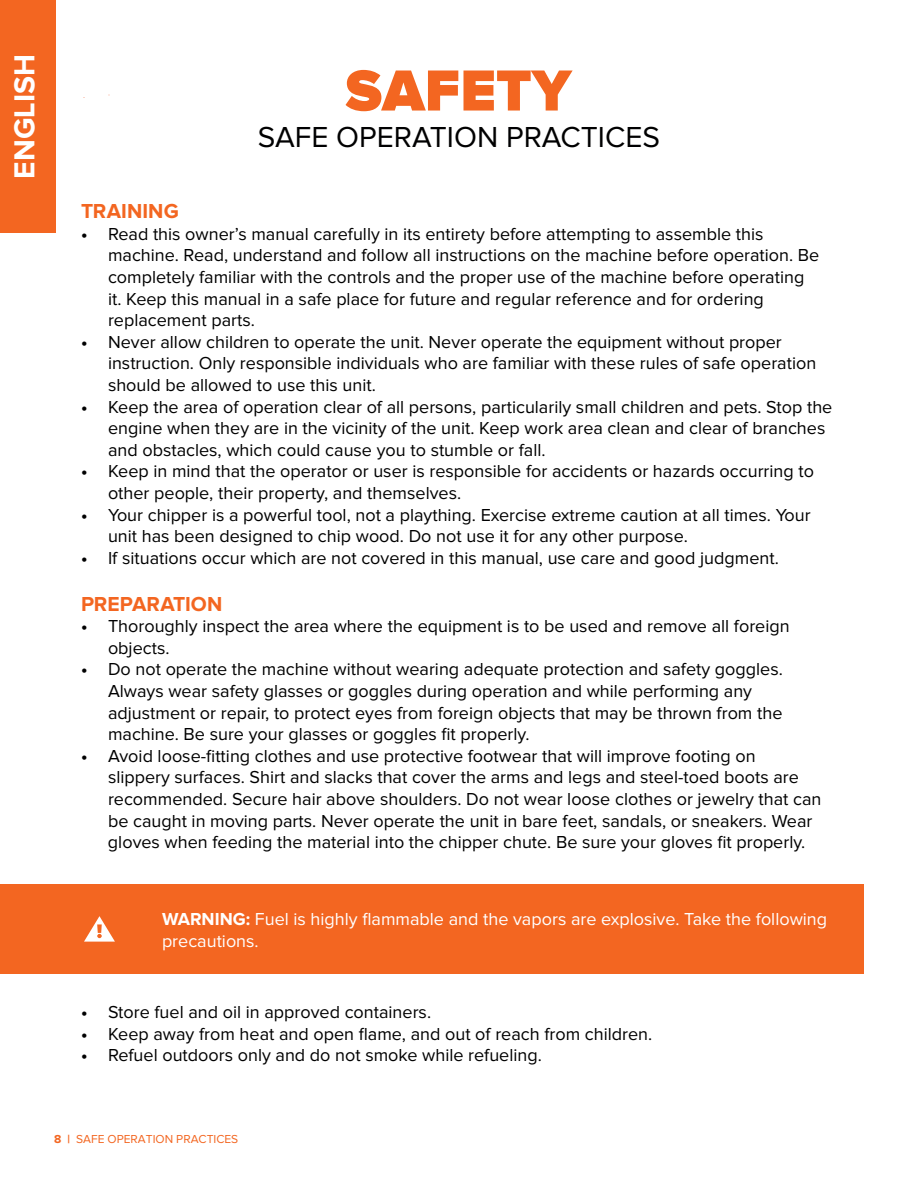
<style>
.page{position:relative;width:918px;height:1188px;background:#fff}
.page>*{position:absolute;margin:0;border:0;box-sizing:border-box;transform-origin:0 0}
.t1{font:900 60px "Proxima Nova";color:#f36621}
.t2{font:30px "Proxima Nova";color:#000001}
.t3{font:700 30px "Proxima Nova";color:#fff}
.t4{font:700 21px "Proxima Nova";color:#f36621}
.t5{font:18px/21.6px "Proxima Nova";letter-spacing:-.015em;color:#000001}
.t6{font:18px/21.6px "Proxima Nova";color:#fff}
.t7{font:12px "Proxima Nova";color:#f36621}
.s1{font-weight:700}
</style>
<div class="page">
<div style="left:0;top:0;width:55px;height:233px;background:#f36621"></div>
<div style="left:0;top:884px;width:864px;height:90px;background:#f36621"></div>
<svg style="left:84px;top:916px;width:31px;height:26px"></svg>
<h2 class="t3" style="left:11px;top:179px;width:126px;rotate:-90deg">ENGLISH</h2>
<h1 class="t1" style="left:345px;top:63px;width:228px">SAFETY</h1>
<h2 class="t2" style="left:258px;top:119px;width:404px">SAFE OPERATION PRACTICES</h2>
<p class="t4" style="left:81px;top:202px;width:99px">TRAINING</p>
<p class="t5" style="left:108px;top:223px;width:713px;text-indent:-27px"><span class="s1">•</span> Read this owner’s manual carefully in its entirety before attempting to assemble this machine. Read, understand and follow all instructions on the machine before operation. Be completely familiar with the controls and the proper use of the machine before operating it. Keep this manual in a safe place for future and regular reference and for ordering replacement parts.</p>
<p class="t5" style="left:108px;top:331px;width:710px;text-indent:-27px"><span class="s1">•</span> Never allow children to operate the unit. Never operate the equipment without proper instruction. Only responsible individuals who are familiar with these rules of safe operation should be allowed to use this unit.</p>
<p class="t5" style="left:108px;top:396px;width:726px;text-indent:-27px"><span class="s1">•</span> Keep the area of operation clear of all persons, particularily small children and pets. Stop the engine when they are in the vicinity of the unit. Keep work area clean and clear of branches and obstacles, which could cause you to stumble or fall.</p>
<p class="t5" style="left:108px;top:461px;width:708px;text-indent:-27px"><span class="s1">•</span> Keep in mind that the operator or user is responsible for accidents or hazards occurring to other people, their property, and themselves.</p>
<p class="t5" style="left:108px;top:504px;width:704px;text-indent:-27px"><span class="s1">•</span> Your chipper is a powerful tool, not a plaything. Exercise extreme caution at all times. Your unit has been designed to chip wood. Do not use it for any other purpose.</p>
<p class="t5" style="left:81px;top:547px;width:699px"><span class="s1">•</span> If situations occur which are not covered in this manual, use care and good judgment.</p>
<p class="t4" style="left:81px;top:594px;width:143px">PREPARATION</p>
<p class="t5" style="left:108px;top:616px;width:683px;text-indent:-27px"><span class="s1">•</span> Thoroughly inspect the area where the equipment is to be used and remove all foreign objects.</p>
<p class="t5" style="left:108px;top:659px;width:676px;text-indent:-27px"><span class="s1">•</span> Do not operate the machine without wearing adequate protection and safety goggles.<br>Always wear safety glasses or goggles during operation and while performing any adjustment or repair, to protect eyes from foreign objects that may be thrown from the machine. Be sure your glasses or goggles fit properly.</p>
<p class="t5" style="left:108px;top:745px;width:715px;text-indent:-27px"><span class="s1">•</span> Avoid loose-fitting clothes and use protective footwear that will improve footing on slippery surfaces. Shirt and slacks that cover the arms and legs and steel-toed boots are recommended. Secure hair above shoulders. Do not wear loose clothes or jewelry that can be caught in moving parts. Never operate the unit in bare feet, sandals, or sneakers. Wear gloves when feeding the material into the chipper chute. Be sure your gloves fit properly.</p>
<p class="t6" style="left:162px;top:909px;width:667px"><span class="s1">WARNING:</span> Fuel is highly flammable and the vapors are explosive. Take the following precautions.</p>
<p class="t5" style="left:81px;top:1002px;width:352px"><span class="s1">•</span> Store fuel and oil in approved containers.</p>
<p class="t5" style="left:81px;top:1023px;width:573px"><span class="s1">•</span> Keep away from heat and open flame, and out of reach from children.</p>
<p class="t5" style="left:81px;top:1045px;width:462px"><span class="s1">•</span> Refuel outdoors only and do not smoke while refueling.</p>
<p class="t7" style="left:54px;top:1133px;width:186px"><span class="s1">8 |</span> SAFE OPERATION PRACTICES</p>
</div>
